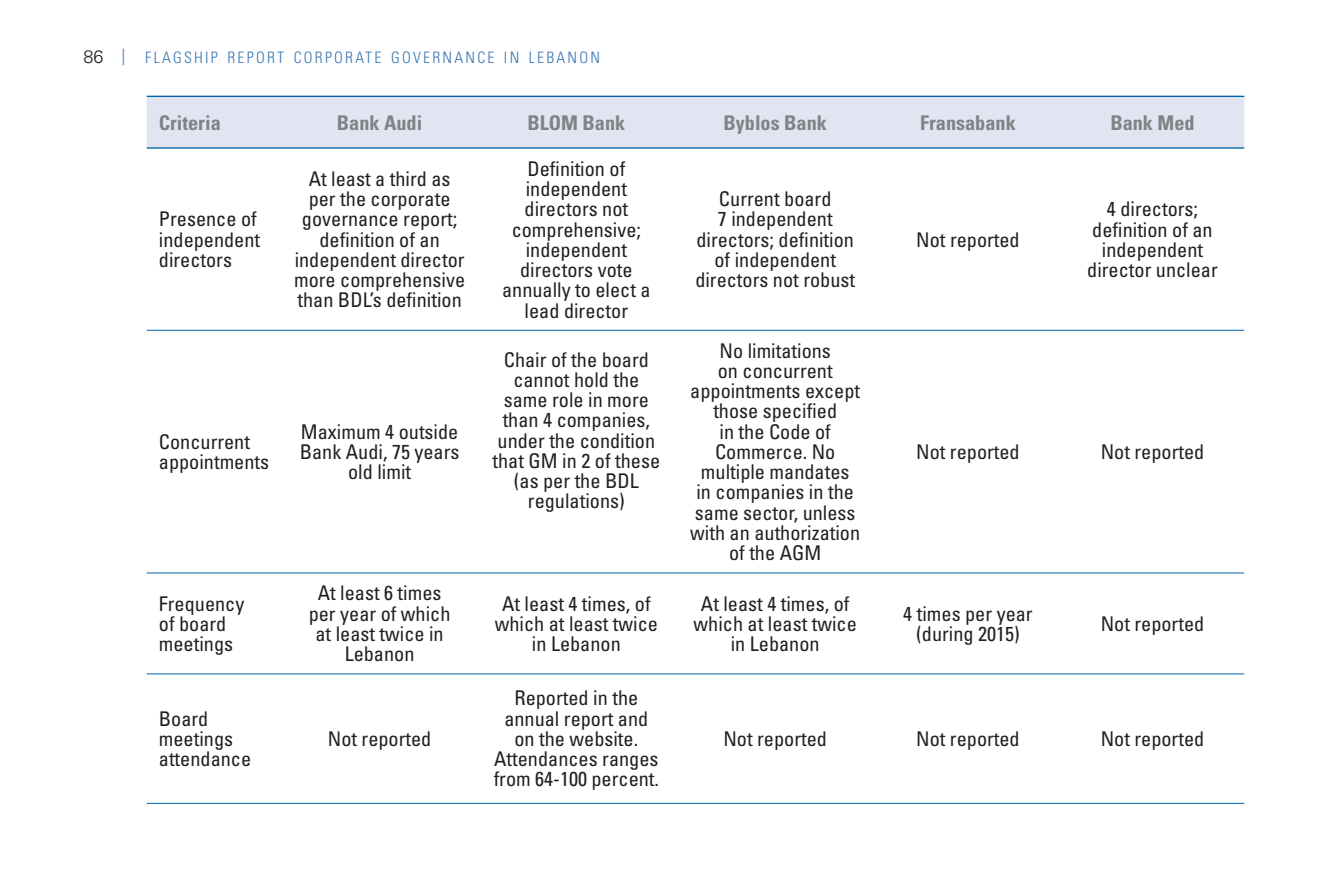
<style>
.page{position:relative;width:1340px;height:893px;background:#fff}
.page>*{position:absolute;margin:0;border:0;box-sizing:border-box;transform-origin:0 0}
.t1{font:condensed 20.25px/20.2px "Univers LT Std";color:#231f20;text-align:center}
.t2{font:700 condensed 20.25px "Univers LT Std";color:#808285}
.t3{font:300 condensed 15.75px "Univers LT Std";letter-spacing:.145em;color:#3a76b3}
.s1{font-stretch:normal;font-size:18px;color:#231f20}
.s2{font-size:16.43px}
</style>
<div class="page">
<div style="left:147px;top:97px;width:1097px;height:50px;background:#e2e5f1"></div>
<hr style="left:147px;top:330px;width:1097px;height:1px;background:#0062a7">
<hr style="left:147px;top:573px;width:1097px;height:1px;background:#0062a7">
<hr style="left:147px;top:673px;width:1097px;height:1px;background:#0062a7">
<hr style="left:147px;top:803px;width:1097px;height:1px;background:#0062a7">
<hr style="left:147px;top:96px;width:1097px;height:1px;background:#0062a7">
<hr style="left:147px;top:147px;width:1097px;height:2px;background:#0062a7">
<p class="t3" style="left:83px;top:51px;width:518px"><span class="s1">86</span> <span class="s2">|</span> FLAGSHIP REPORT CORPORATE GOVERNANCE IN LEBANON</p>
<p class="t2" style="left:159px;top:114px;width:63px">Criteria</p>
<p class="t2" style="left:337px;top:114px;width:87px">Bank Audi</p>
<p class="t2" style="left:527px;top:114px;width:99px">BLOM Bank</p>
<p class="t2" style="left:723px;top:114px;width:105px">Byblos Bank</p>
<p class="t2" style="left:920px;top:114px;width:97px">Fransabank</p>
<p class="t2" style="left:1110px;top:114px;width:86px">Bank Med</p>
<p class="t1" style="left:159px;top:210px;width:103px;text-align:left">Presence of independent directors</p>
<p class="t1" style="left:294px;top:170px;width:172px">At least a third as per the corporate governance report; definition of an independent director more comprehensive than BDL’s definition</p>
<p class="t1" style="left:502px;top:160px;width:150px">Definition of independent directors not comprehensive; independent directors vote annually to elect a lead director</p>
<p class="t1" style="left:695px;top:190px;width:161px">Current board<br>7 independent directors; definition of independent directors not robust</p>
<p class="t1" style="left:159px;top:433px;width:112px;text-align:left">Concurrent appointments</p>
<p class="t1" style="left:300px;top:422px;width:161px">Maximum 4 outside<br>Bank Audi, 75 years old limit</p>
<p class="t1" style="left:492px;top:350px;width:169px">Chair of the board cannot hold the same role in more than 4 companies, under the condition that GM in 2 of these (as per the BDL regulations)</p>
<p class="t1" style="left:690px;top:341px;width:171px">No limitations<br>on concurrent appointments except those specified<br>in the Code of<br>Commerce. No multiple mandates<br>in companies in the same sector, unless with an authorization of the AGM</p>
<p class="t1" style="left:916px;top:230px;width:105px">Not reported</p>
<p class="t1" style="left:1087px;top:200px;width:132px">4 directors; definition of an independent director unclear</p>
<p class="t1" style="left:916px;top:443px;width:105px">Not reported</p>
<p class="t1" style="left:1100px;top:443px;width:105px">Not reported</p>
<p class="t1" style="left:159px;top:594px;width:87px;text-align:left">Frequency of board meetings</p>
<p class="t1" style="left:309px;top:584px;width:143px">At least 6 times per year of which at least twice in<br>Lebanon</p>
<p class="t1" style="left:495px;top:594px;width:165px">At least 4 times, of which at least twice in Lebanon</p>
<p class="t1" style="left:693px;top:594px;width:165px">At least 4 times, of which at least twice in Lebanon</p>
<p class="t1" style="left:903px;top:604px;width:131px">4 times per year (during 2015)</p>
<p class="t1" style="left:1100px;top:614px;width:105px">Not reported</p>
<p class="t1" style="left:159px;top:709px;width:94px;text-align:left">Board meetings attendance</p>
<p class="t1" style="left:328px;top:730px;width:105px">Not reported</p>
<p class="t1" style="left:493px;top:689px;width:167px">Reported in the annual report and on the website.<br>Attendances ranges from 64-100 percent.</p>
<p class="t1" style="left:723px;top:730px;width:105px">Not reported</p>
<p class="t1" style="left:916px;top:730px;width:105px">Not reported</p>
<p class="t1" style="left:1100px;top:730px;width:105px">Not reported</p>
</div>
